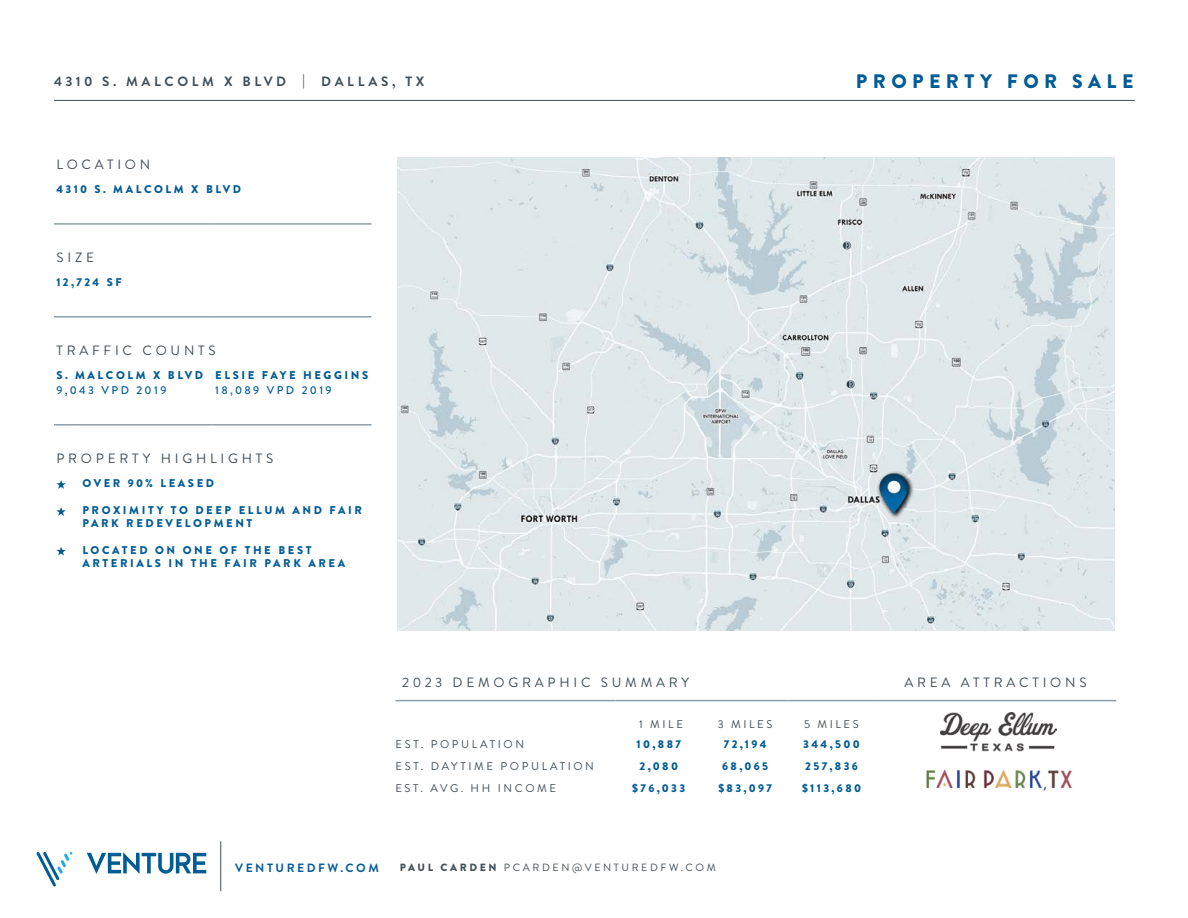
<style>
.page{position:relative;width:1188px;height:918px;background:#fff}
.page>*{position:absolute;margin:0;border:0;box-sizing:border-box;transform-origin:0 0}
.t1{font:900 19.5px "Brandon Grotesque";letter-spacing:.28em;color:#005c96}
.t2{font:13.5px "Brandon Grotesque";letter-spacing:.28em;color:#404e57}
.t3{font:700 13.5px "Brandon Grotesque";letter-spacing:.27em;color:#404e57}
.t4{font:700 12px "Brandon Grotesque";letter-spacing:.21em;color:#005c96}
.t5{font:900 11.25px/13.5px "Brandon Grotesque";letter-spacing:.23em;color:#005c96}
.t6{font:11.25px "Brandon Grotesque";letter-spacing:.23em;color:#404e57}
.t7{font:500 11.25px "Brandon Grotesque";letter-spacing:.21em;color:#005c96}
.t8{font:900 11.25px "Brandon Grotesque";color:#005b95}
.t9{font:10.5px "Brandon Grotesque";letter-spacing:.25em;color:#404e57}
.s1{font-weight:900}
</style>
<div class="page">
<svg style="left:37px;top:852px;width:36px;height:34px"></svg>
<svg style="left:87px;top:852px;width:119px;height:22px"></svg>
<hr style="left:220px;top:841px;width:1px;height:50px;background:#404e57">
<hr style="left:54px;top:100px;width:1081px;height:1px;background:#404e57">
<hr style="left:395px;top:700px;width:221px;height:1px;background:#8f9fa8">
<hr style="left:616px;top:700px;width:86px;height:1px;background:#8f9fa8">
<hr style="left:702px;top:700px;width:86px;height:1px;background:#8f9fa8">
<hr style="left:788px;top:700px;width:87px;height:1px;background:#8f9fa8">
<hr style="left:875px;top:700px;width:241px;height:1px;background:#8f9fa8">
<hr style="left:54px;top:223px;width:26px;height:2px;background:#8f9fa8">
<hr style="left:80px;top:223px;width:133px;height:2px;background:#8f9fa8">
<hr style="left:213px;top:223px;width:159px;height:2px;background:#8f9fa8">
<hr style="left:54px;top:424px;width:26px;height:2px;background:#8f9fa8">
<hr style="left:80px;top:424px;width:133px;height:2px;background:#8f9fa8">
<hr style="left:213px;top:424px;width:159px;height:2px;background:#8f9fa8">
<hr style="left:54px;top:316px;width:26px;height:2px;background:#8f9fa8">
<hr style="left:80px;top:316px;width:133px;height:2px;background:#8f9fa8">
<hr style="left:213px;top:316px;width:159px;height:2px;background:#8f9fa8">
<svg style="left:56px;top:480px;width:10px;height:9px"></svg>
<svg style="left:56px;top:507px;width:10px;height:9px"></svg>
<svg style="left:56px;top:547px;width:10px;height:9px"></svg>
<img style="left:926px;top:769px;width:146px;height:22px">
<img style="left:941px;top:713px;width:115px;height:38px">
<img style="left:397px;top:158px;width:717px;height:473px">
<img style="left:874px;top:466px;width:41px;height:55px">
<p class="t3" style="left:54px;top:72px;width:372px">4310 S. MALCOLM X BLVD | DALLAS, TX</p>
<p class="t2" style="left:56px;top:155px;width:95px">LOCATION</p>
<p class="t5" style="left:56px;top:183px;width:186px">4310 S. MALCOLM X BLVD</p>
<p class="t2" style="left:56px;top:248px;width:39px">SIZE</p>
<p class="t5" style="left:56px;top:276px;width:67px">12,724 SF</p>
<p class="t2" style="left:56px;top:341px;width:161px">TRAFFIC COUNTS</p>
<p class="t5" style="left:56px;top:368px;width:313px">S. MALCOLM X BLVD ELSIE FAYE HEGGINS</p>
<p class="t7" style="left:56px;top:382px;width:112px">9,043 VPD 2019</p>
<p class="t7" style="left:215px;top:382px;width:118px">18,089 VPD 2019</p>
<p class="t2" style="left:56px;top:449px;width:218px">PROPERTY HIGHLIGHTS</p>
<p class="t5" style="left:82px;top:476px;width:133px">OVER 90% LEASED</p>
<p class="t5" style="left:82px;top:503px;width:281px">PROXIMITY TO DEEP ELLUM AND FAIR<br>PARK REDEVELOPMENT</p>
<p class="t5" style="left:82px;top:543px;width:264px">LOCATED ON ONE OF THE BEST<br>ARTERIALS IN THE FAIR PARK AREA</p>
<h1 class="t1" style="left:856px;top:67px;width:279px">PROPERTY FOR SALE</h1>
<p class="t2" style="left:402px;top:673px;width:288px">2023 DEMOGRAPHIC SUMMARY</p>
<p class="t2" style="left:904px;top:673px;width:184px">AREA ATTRACTIONS</p>
<p class="t6" style="left:639px;top:717px;width:45px">1 MILE</p>
<p class="t6" style="left:718px;top:717px;width:56px">3 MILES</p>
<p class="t6" style="left:804px;top:717px;width:56px">5 MILES</p>
<p class="t6" style="left:396px;top:736px;width:130px">EST. POPULATION</p>
<p class="t8" style="left:637px;top:736px;width:46px">10,887</p>
<p class="t5" style="left:724px;top:738px;width:44px">72,194</p>
<p class="t5" style="left:803px;top:738px;width:58px">344,500</p>
<p class="t6" style="left:396px;top:758px;width:200px">EST. DAYTIME POPULATION</p>
<p class="t5" style="left:640px;top:759px;width:40px">2,080</p>
<p class="t5" style="left:722px;top:759px;width:48px">68,065</p>
<p class="t5" style="left:805px;top:759px;width:54px">257,836</p>
<p class="t6" style="left:395px;top:780px;width:162px">EST. AVG. HH INCOME</p>
<p class="t5" style="left:632px;top:781px;width:54px">$76,033</p>
<p class="t5" style="left:718px;top:781px;width:55px">$83,097</p>
<p class="t5" style="left:802px;top:781px;width:61px">$113,680</p>
<p class="t4" style="left:235px;top:860px;width:145px">VENTUREDFW.COM</p>
<p class="t9" style="left:400px;top:861px;width:318px"><span class="s1">PAUL CARDEN</span> PCARDEN@VENTUREDFW.COM</p>
</div>
